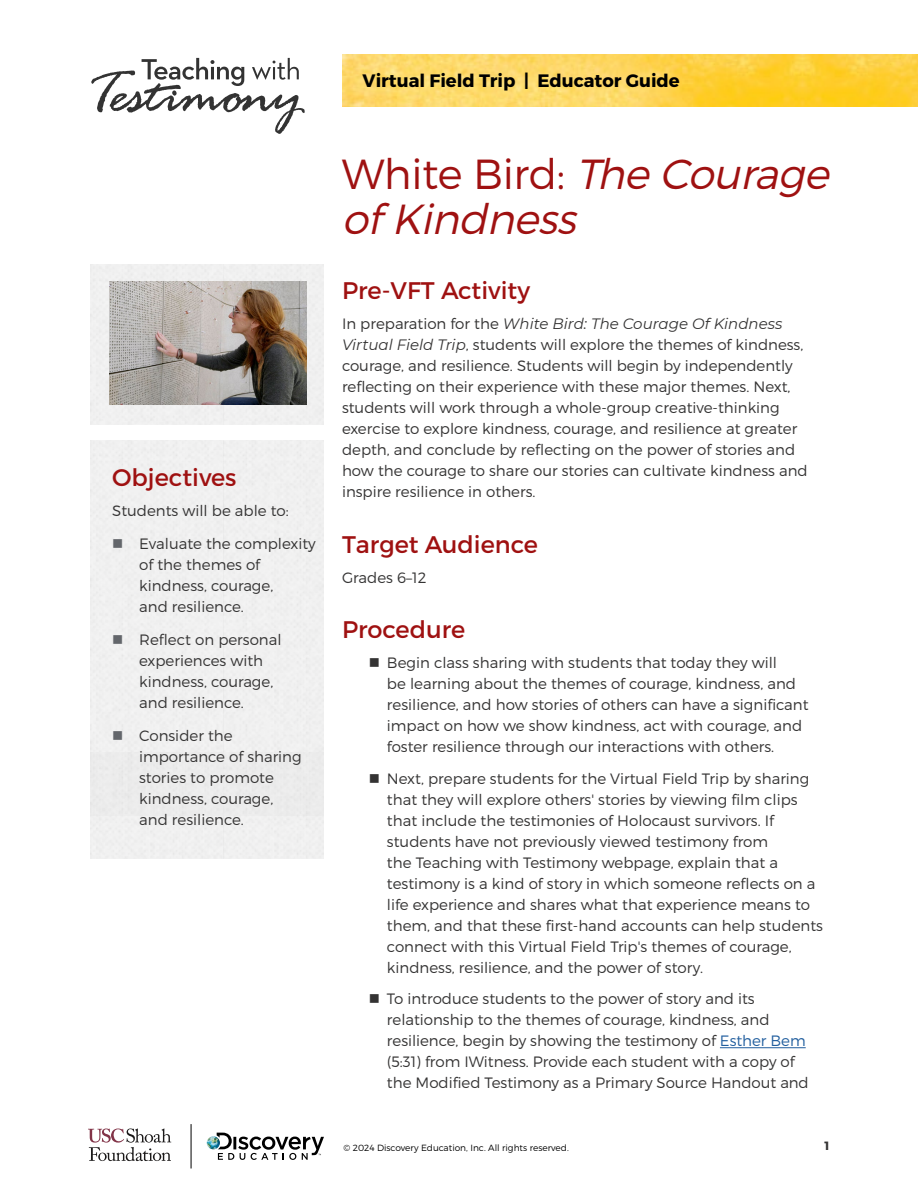
<style>
.page{position:relative;width:918px;height:1188px;background:#fff}
.page>*{position:absolute;margin:0;border:0;box-sizing:border-box;transform-origin:0 0}
.t1{font:italic 300 42px/45px "Montserrat";color:#9f1111}
.t2{font:24px "Montserrat";color:#9f1111}
.t3{font:700 18px "Montserrat";color:#000}
.t4{font:300 15px/21px "Montserrat";color:#343333}
.t5{font:700 12px "Montserrat";color:#343333}
.t6{font:300 9px "Montserrat";color:#000}
.s1{font-style:normal}
.s2{font-weight:400;font-style:italic}
.s3{color:#215e9e}
</style>
<div class="page">
<img style="left:342px;top:54px;width:576px;height:52px">
<svg style="left:207px;top:1133px;width:117px;height:27px"></svg>
<svg style="left:88px;top:1128px;width:83px;height:33px"></svg>
<hr style="left:191px;top:1124px;width:1px;height:45px;background:#000">
<svg style="left:91px;top:58px;width:208px;height:55px"></svg>
<hr style="left:720px;top:1047px;width:86px;height:1px;background:#215e9e">
<div style="left:90px;top:753px;width:134px;height:106px;background:#ededed"></div>
<div style="left:224px;top:440px;width:100px;height:375px;background:#f0f0f0"></div>
<div style="left:224px;top:753px;width:100px;height:106px;background:#ededed"></div>
<div style="left:90px;top:265px;width:134px;height:160px;background:#f0f0f0"></div>
<img style="left:109px;top:281px;width:198px;height:124px">
<svg style="left:113px;top:539px;width:9px;height:9px"></svg>
<svg style="left:113px;top:635px;width:9px;height:9px"></svg>
<svg style="left:113px;top:731px;width:9px;height:9px"></svg>
<p class="t3" style="left:363px;top:69px;width:319px">Virtual Field Trip | Educator Guide</p>
<h2 class="t2" style="left:112px;top:463px;width:126px">Objectives</h2>
<p class="t4" style="left:112px;top:500px;width:178px">Students will be able to:</p>
<p class="t4" style="left:139px;top:533px;width:178px">Evaluate the complexity of the themes of kindness, courage,<br>and resilience.</p>
<p class="t4" style="left:139px;top:629px;width:144px">Reflect on personal experiences with kindness, courage, and resilience.</p>
<p class="t4" style="left:139px;top:725px;width:164px">Consider the importance of sharing stories to promote kindness, courage, and resilience.</p>
<h1 class="t1" style="left:342px;top:150px;width:499px"><span class="s1">White Bird:</span> The Courage of Kindness</h1>
<h2 class="t2" style="left:342px;top:276px;width:190px">Pre-VFT Activity</h2>
<p class="t4" style="left:342px;top:313px;width:467px">In preparation for the <span class="s2">White Bird: The Courage Of Kindness Virtual Field Trip</span>, students will explore the themes of kindness, courage, and resilience. Students will begin by independently reflecting on their experience with these major themes. Next, students will work through a whole-group creative-thinking exercise to explore kindness, courage, and resilience at greater depth, and conclude by reflecting on the power of stories and how the courage to share our stories can cultivate kindness and inspire resilience in others.</p>
<h2 class="t2" style="left:342px;top:529px;width:197px">Target Audience</h2>
<p class="t4" style="left:342px;top:567px;width:86px">Grades 6–12</p>
<h2 class="t2" style="left:342px;top:615px;width:125px">Procedure</h2>
<p class="t4" style="left:387px;top:652px;width:423px">Begin class sharing with students that today they will<br>be learning about the themes of courage, kindness, and resilience, and how stories of others can have a significant impact on how we show kindness, act with courage, and foster resilience through our interactions with others.</p>
<p class="t4" style="left:387px;top:768px;width:437px">Next, prepare students for the Virtual Field Trip by sharing that they will explore others' stories by viewing film clips that include the testimonies of Holocaust survivors. If students have not previously viewed testimony from<br>the Teaching with Testimony webpage, explain that a testimony is a kind of story in which someone reflects on a life experience and shares what that experience means to them, and that these first-hand accounts can help students connect with this Virtual Field Trip's themes of courage, kindness, resilience, and the power of story.</p>
<p class="t4" style="left:387px;top:988px;width:423px">To introduce students to the power of story and its relationship to the themes of courage, kindness, and resilience, begin by showing the testimony of <span class="s3">Esther Bem </span>(5:31) from IWitness. Provide each student with a copy of the Modified Testimony as a Primary Source Handout and</p>
<p class="t6" style="left:344px;top:1142px;width:227px">© 2024 Discovery Education, Inc. All rights reserved.</p>
<p class="t5" style="left:825px;top:1139px;width:6px">1</p>
</div>
